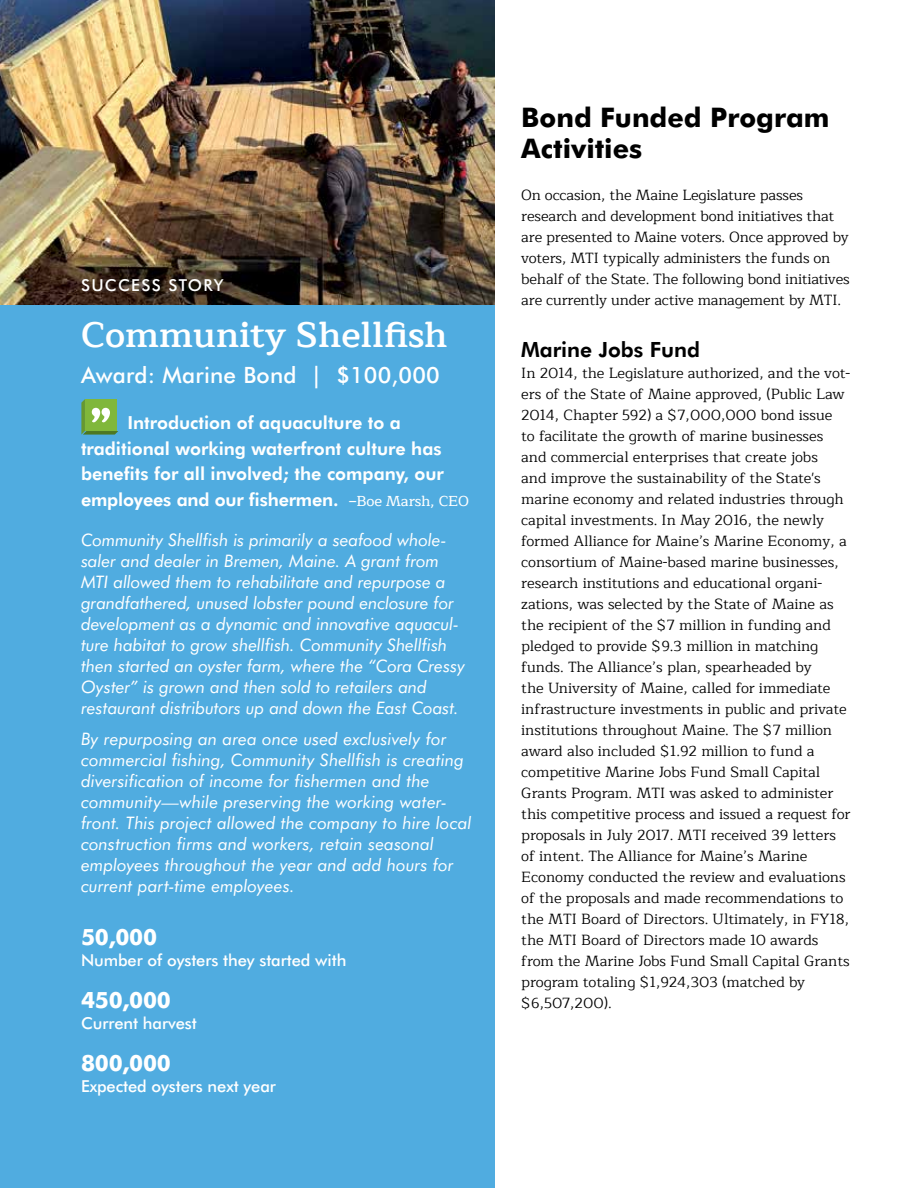
<style>
.page{position:relative;width:918px;height:1188px;background:#fff}
.page>*{position:absolute;margin:0;border:0;box-sizing:border-box;transform-origin:0 0}
.t1{font:600 36px "Maitree";color:#fff}
.t2{font:700 27px/31.5px "Futura BT";color:#000}
.t3{font:500 22.5px "Futura BT";letter-spacing:.01em;color:#fff}
.t4{font:700 22.5px "Futura BT";letter-spacing:-.01em;color:#fff}
.t5{font:800 21px "Futura BT";color:#000}
.t6{font:800 18px/25.5px "Futura BT";color:#fff}
.t7{font:italic 17.25px/21px "Futura BT";letter-spacing:-.005em;color:#fff}
.t8{font:500 16.5px "Futura BT";letter-spacing:-.005em;color:#fff}
.t9{font:500 16.5px "Futura BT";letter-spacing:.08em;color:#fff}
.t10{font:14.7px/21px "Maitree";color:#000}
.s1{font-family:"Maitree";font-weight:500;font-size:14.7px}
</style>
<div class="page">
<div style="left:0;top:0;width:494px;height:1188px;background:#50ace0"></div>
<img style="left:0;top:0;width:494px;height:305px">
<svg style="left:81px;top:399px;width:37px;height:36px"></svg>
<p class="t9" style="left:81px;top:275px;width:144px">SUCCESS STORY</p>
<h1 class="t1" style="left:81px;top:304px;width:368px">Community Shellfish</h1>
<h3 class="t3" style="left:81px;top:361px;width:360px">Award: Marine Bond | $100,000</h3>
<p class="t6" style="left:81px;top:410px;width:389px;text-indent:46px">Introduction of aquaculture to a traditional working waterfront culture has benefits for all involved; the company, our employees and our fishermen. <span class="s1">–Boe Marsh, CEO</span></p>
<p class="t7" style="left:81px;top:529px;width:386px">Community Shellfish is primarily a seafood whole&shy;saler and dealer in Bremen, Maine. A grant from MTI allowed them to rehabilitate and repurpose a grandfathered, unused lobster pound enclosure for development as a dynamic and innovative aquacul&shy;ture habitat to grow shellfish. Community Shellfish then started an oyster farm, where the “Cora Cressy Oyster” is grown and then sold to retailers and restaurant distributors up and down the East Coast.</p>
<p class="t7" style="left:81px;top:729px;width:392px">By repurposing an area once used exclusively for commercial fishing, Community Shellfish is creating diversification of income for fishermen and the community—while preserving the working water&shy;front. This project allowed the company to hire local construction firms and workers, retain seasonal employees throughout the year and add hours for current part-time employees.</p>
<h3 class="t4" style="left:81px;top:923px;width:78px">50,000</h3>
<p class="t8" style="left:81px;top:950px;width:267px">Number of oysters they started with</p>
<h3 class="t4" style="left:81px;top:986px;width:92px">450,000</h3>
<p class="t8" style="left:81px;top:1013px;width:117px">Current harvest</p>
<h3 class="t4" style="left:81px;top:1049px;width:92px">800,000</h3>
<p class="t8" style="left:81px;top:1076px;width:196px">Expected oysters next year</p>
<h2 class="t2" style="left:521px;top:101px;width:310px">Bond Funded Program<br>Activities</h2>
<p class="t10" style="left:521px;top:184px;width:330px">On occasion, the Maine Legislature passes research and development bond initiatives that are presented to Maine voters. Once approved by voters, MTI typically administers the funds on behalf of the State. The following bond initiatives are currently under active management by MTI.</p>
<h3 class="t5" style="left:521px;top:337px;width:180px">Marine Jobs Fund</h3>
<p class="t10" style="left:521px;top:363px;width:331px">In 2014, the Legislature authorized, and the vot&shy;ers of the State of Maine approved, (Public Law 2014, Chapter 592) a $7,000,000 bond issue<br>to facilitate the growth of marine businesses and commercial enterprises that create jobs<br>and improve the sustainability of the State's marine economy and related industries through capital investments. In May 2016, the newly formed Alliance for Maine’s Marine Economy, a consortium of Maine-based marine businesses, research institutions and educational organi&shy;zations, was selected by the State of Maine as the recipient of the $7 million in funding and pledged to provide $9.3 million in matching funds. The Alliance’s plan, spearheaded by<br>the University of Maine, called for immediate infrastructure investments in public and private institutions throughout Maine. The $7 million award also included $1.92 million to fund a competitive Marine Jobs Fund Small Capital Grants Program. MTI was asked to administer this competitive process and issued a request for proposals in July 2017. MTI received 39 letters of intent. The Alliance for Maine’s Marine Economy conducted the review and evaluations of the proposals and made recommendations to the MTI Board of Directors. Ultimately, in FY18, the MTI Board of Directors made 10 awards from the Marine Jobs Fund Small Capital Grants program totaling $1,924,303 (matched by $6,507,200).</p>
</div>
